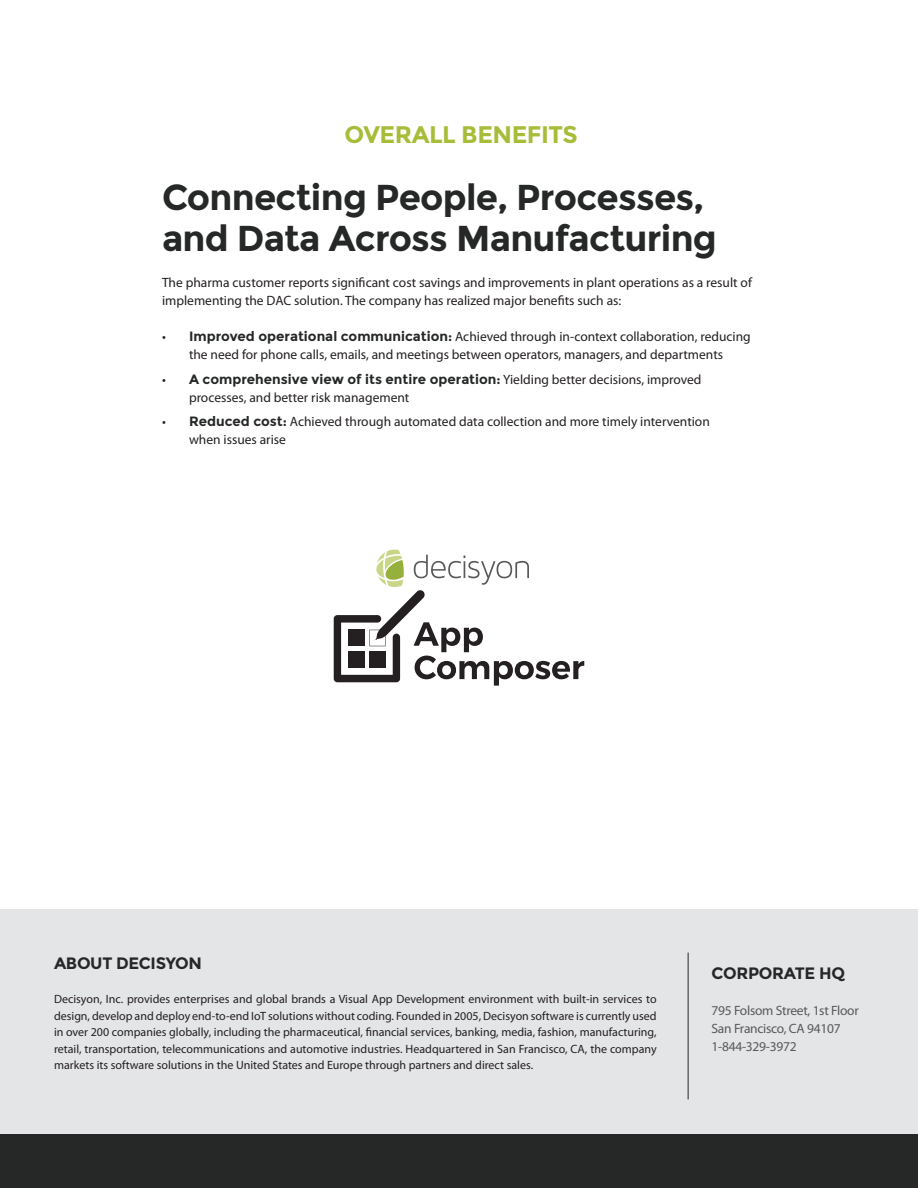
<style>
.page{position:relative;width:918px;height:1188px;background:#fff}
.page>*{position:absolute;margin:0;border:0;box-sizing:border-box;transform-origin:0 0}
.body{font:700 36px/40.5px "Montserrat";letter-spacing:-.02em;color:#262828}
.t1{font:700 24px "Montserrat";letter-spacing:-.02em;color:#a7bd39}
.t2{font:700 16.5px "Montserrat";letter-spacing:-.02em;color:#262828}
.body-2{font:13.5px/18px "Myriad Pro";color:#231f20}
.t3{font:13.5px "Myriad Pro";letter-spacing:-.02em;color:#585959}
.body-3{font:12px/16.5px "Myriad Pro";color:#231f20;text-align:justify}
.s1{font-family:"Montserrat";font-weight:700;color:#262828}
</style>
<div class="page">
<div style="left:0;top:909px;width:918px;height:279px;background:#e4e5e7"></div>
<hr style="left:688px;top:953px;width:1px;height:146px;background:#262828">
<div style="left:0;top:1134px;width:918px;height:54px;background:#262828"></div>
<svg style="left:334px;top:550px;width:250px;height:136px"></svg>
<p class="t1" style="left:345px;top:120px;width:235px">OVERALL BENEFITS</p>
<p class="body" style="left:162px;top:178px;width:557px">Connecting People, Processes, and Data Across Manufacturing</p>
<p class="body-2" style="left:162px;top:273px;width:591px">The pharma customer reports significant cost savings and improvements in plant operations as a result of implementing the DAC solution. The company has realized major benefits such as:</p>
<p class="body-2" style="left:162px;top:327px;width:590px;text-align:center">• <span class="s1">Improved operational communication:</span> Achieved through in-context collaboration, reducing the need for phone calls, emails, and meetings between operators, managers, and departments</p>
<p class="body-2" style="left:189px;top:370px;width:514px;text-indent:-27px">• <span class="s1">A comprehensive view of its entire operation:</span> Yielding better decisions, improved processes, and better risk management</p>
<p class="body-2" style="left:189px;top:413px;width:522px;text-indent:-27px">• <span class="s1">Reduced cost:</span> Achieved through automated data collection and more timely intervention when issues arise</p>
<p class="t2" style="left:54px;top:953px;width:150px">ABOUT DECISYON</p>
<p class="body-3" style="left:54px;top:991px;width:604px">Decisyon, Inc. provides enterprises and global brands a Visual App Development environment with built-in services to design, develop and deploy end-to-end IoT solutions without coding. Founded in 2005, Decisyon software is currently used in over 200 companies globally, including the pharmaceutical, financial services, banking, media, fashion, manufacturing, retail, transportation, telecommunications and automotive industries. Headquartered in San Francisco, CA, the company markets its software solutions in the United States and Europe through partners and direct sales.</p>
<p class="t2" style="left:712px;top:963px;width:135px">CORPORATE HQ</p>
<p class="t3" style="left:712px;top:1002px;width:149px">795 Folsom Street, 1st Floor</p>
<p class="t3" style="left:712px;top:1020px;width:131px">San Francisco, CA 94107</p>
<p class="t3" style="left:712px;top:1038px;width:87px">1-844-329-3972</p>
</div>
